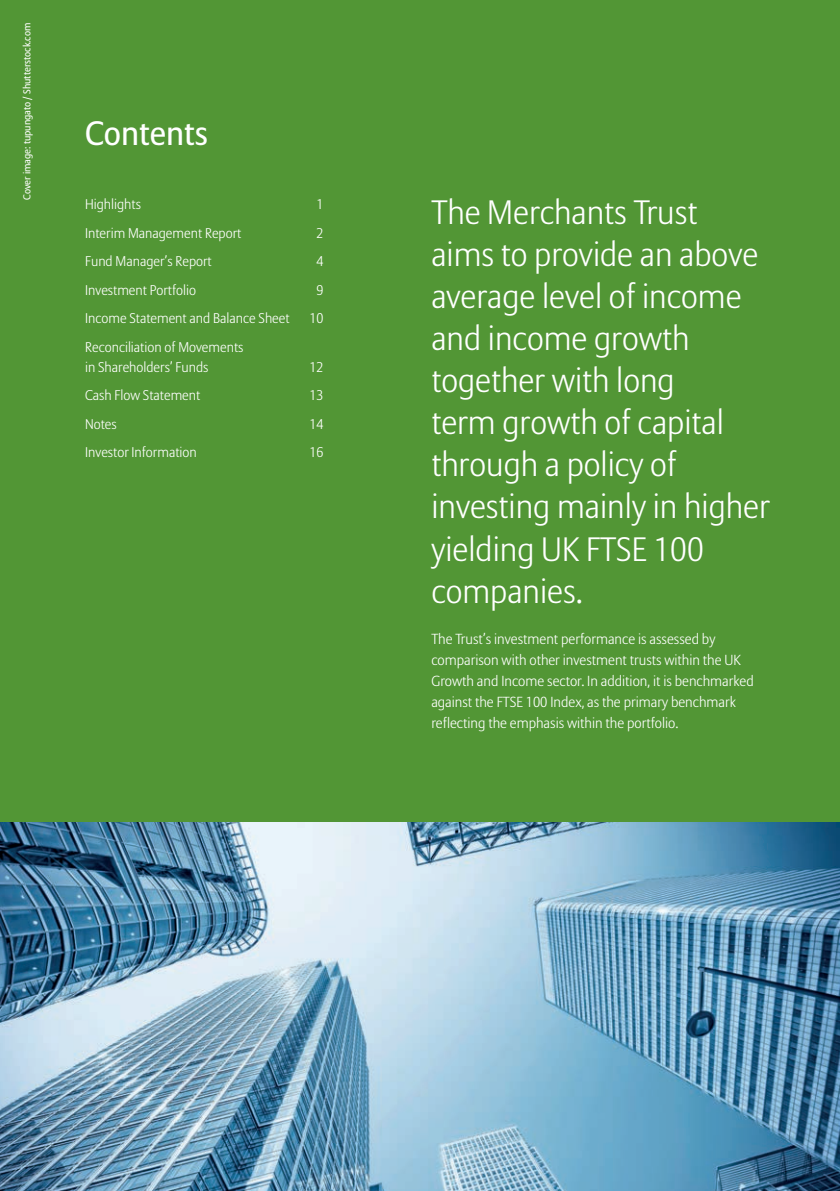
<style>
.page{position:relative;width:840px;height:1191px;background:#fff}
.page>*{position:absolute;margin:0;border:0;box-sizing:border-box;transform-origin:0 0}
.t1{font:300 33.6px/42px "Allianz Sans";color:#fff}
.t2{font:33.6px "Allianz Sans";color:#fff}
.t3{font:300 14.4px/21px "Allianz Sans";color:#fff}
.t4{font:300 14px/20px "Allianz Sans";color:#fff}
.t5{font:10px "Allianz Sans";color:#fff}
</style>
<div class="page">
<div style="left:0;top:0;width:839px;height:1191px;background:#529635"></div>
<img style="left:0;top:822px;width:839px;height:369px">
<p class="t5" style="left:23px;top:200px;width:178px;rotate:-90deg">Cover image: tupungato / Shutterstock.com</p>
<h1 class="t2" style="left:85px;top:119px;width:124px">Contents</h1>
<p class="t4" style="left:85px;top:195px;width:57px">Highlights</p>
<p class="t4" style="left:316px;top:195px;width:8px">1</p>
<p class="t4" style="left:85px;top:224px;width:158px">Interim Management Report</p>
<p class="t4" style="left:316px;top:224px;width:8px">2</p>
<p class="t4" style="left:85px;top:252px;width:128px">Fund Manager’s Report</p>
<p class="t4" style="left:316px;top:252px;width:8px">4</p>
<p class="t4" style="left:85px;top:281px;width:112px">Investment Portfolio</p>
<p class="t4" style="left:316px;top:281px;width:8px">9</p>
<p class="t4" style="left:85px;top:309px;width:206px">Income Statement and Balance Sheet</p>
<p class="t4" style="left:309px;top:309px;width:15px">10</p>
<p class="t4" style="left:85px;top:338px;width:160px">Reconciliation of Movements in Shareholders’ Funds</p>
<p class="t4" style="left:309px;top:358px;width:15px">12</p>
<p class="t4" style="left:85px;top:386px;width:117px">Cash Flow Statement</p>
<p class="t4" style="left:309px;top:386px;width:15px">13</p>
<p class="t4" style="left:85px;top:415px;width:33px">Notes</p>
<p class="t4" style="left:309px;top:415px;width:15px">14</p>
<p class="t4" style="left:85px;top:443px;width:113px">Investor Information</p>
<p class="t4" style="left:309px;top:443px;width:15px">16</p>
<h1 class="t1" style="left:431px;top:194px;width:340px">The Merchants Trust<br>aims to provide an above average level of income and income growth together with long<br>term growth of capital through a policy of investing mainly in higher yielding UK FTSE 100 companies.</h1>
<p class="t3" style="left:431px;top:629px;width:324px">The Trust’s investment performance is assessed by comparison with other investment trusts within the UK Growth and Income sector. In addition, it is benchmarked against the FTSE 100 Index, as the primary benchmark reflecting the emphasis within the portfolio.</p>
</div>
